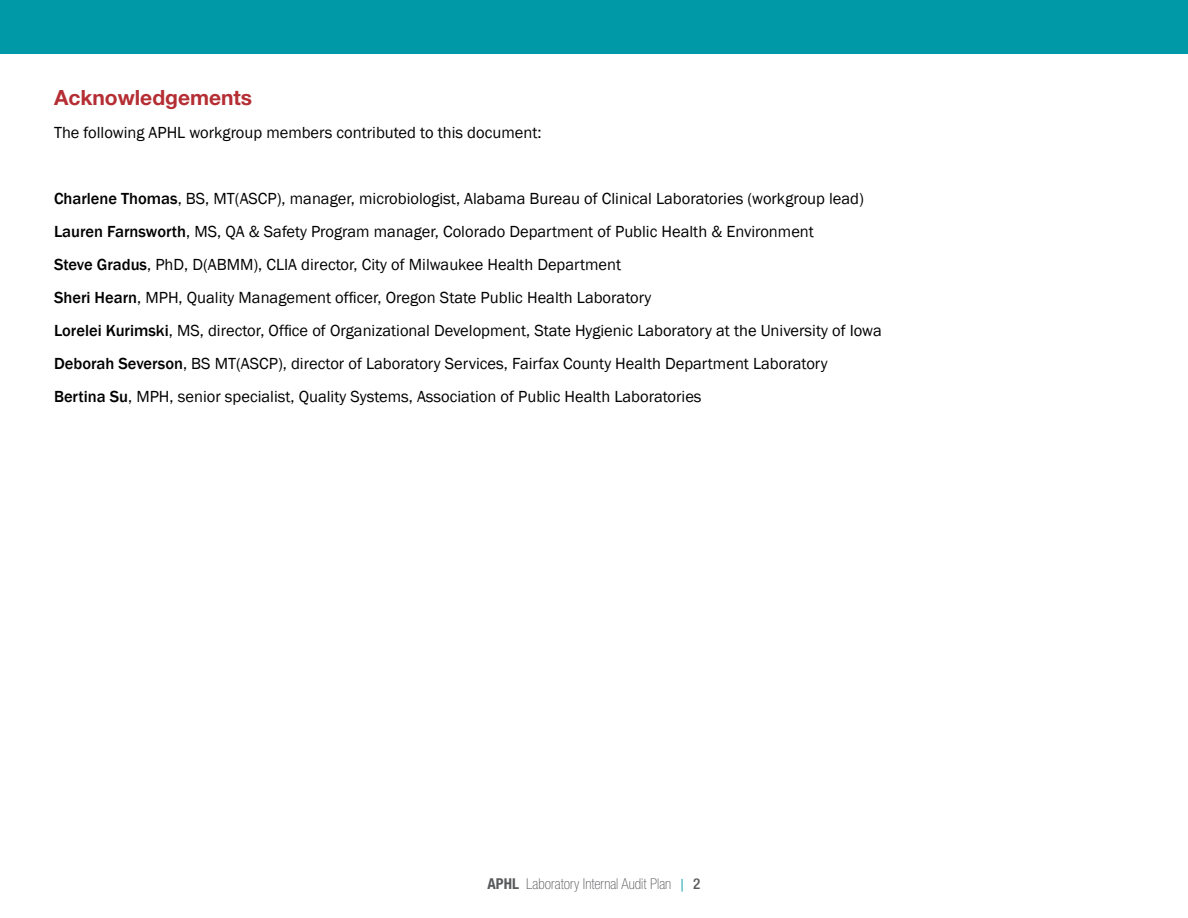
<style>
.page{position:relative;width:1188px;height:918px;background:#fff}
.page>*{position:absolute;margin:0;border:0;box-sizing:border-box;transform-origin:0 0}
.t1{font:700 21px "Helvetica Neue LT Std";color:#b42e34}
.t2{font:16.5px/33px "Franklin Gothic";color:#000}
.t3{font:100 condensed 15px "Helvetica Neue LT Std";color:#58595b}
.s1{font-weight:500}
.s2{font-weight:700}
.s3{font-family:"Franklin Gothic";font-weight:400;font-stretch:normal;color:#33adba}
</style>
<div class="page">
<div style="left:0;top:0;width:1188px;height:54px;background:#0099a8"></div>
<p class="t1" style="left:54px;top:85px;width:200px">Acknowledgements</p>
<p class="t2" style="left:54px;top:116px;width:489px">The following APHL workgroup members contributed to this document:</p>
<p class="t2" style="left:54px;top:182px;width:829px"><span class="s1">Charlene Thomas</span>, BS, MT(ASCP), manager, microbiologist, Alabama Bureau of Clinical Laboratories (workgroup lead)<br><span class="s1">Lauren Farnsworth</span>, MS, QA &amp; Safety Program manager, Colorado Department of Public Health &amp; Environment<br><span class="s1">Steve Gradus</span>, PhD, D(ABMM), CLIA director, City of Milwaukee Health Department<br><span class="s1">Sheri Hearn</span>, MPH, Quality Management officer, Oregon State Public Health Laboratory<br><span class="s1">Lorelei Kurimski</span>, MS, director, Office of Organizational Development, State Hygienic Laboratory at the University of Iowa <span class="s1">Deborah Severson</span>, BS MT(ASCP), director of Laboratory Services, Fairfax County Health Department Laboratory <span class="s1">Bertina Su</span>, MPH, senior specialist, Quality Systems, Association of Public Health Laboratories</p>
<p class="t3" style="left:488px;top:875px;width:214px"><span class="s2">APHL</span> Laboratory Internal Audit Plan <span class="s3">|</span> <span class="s1">2</span></p>
</div>
